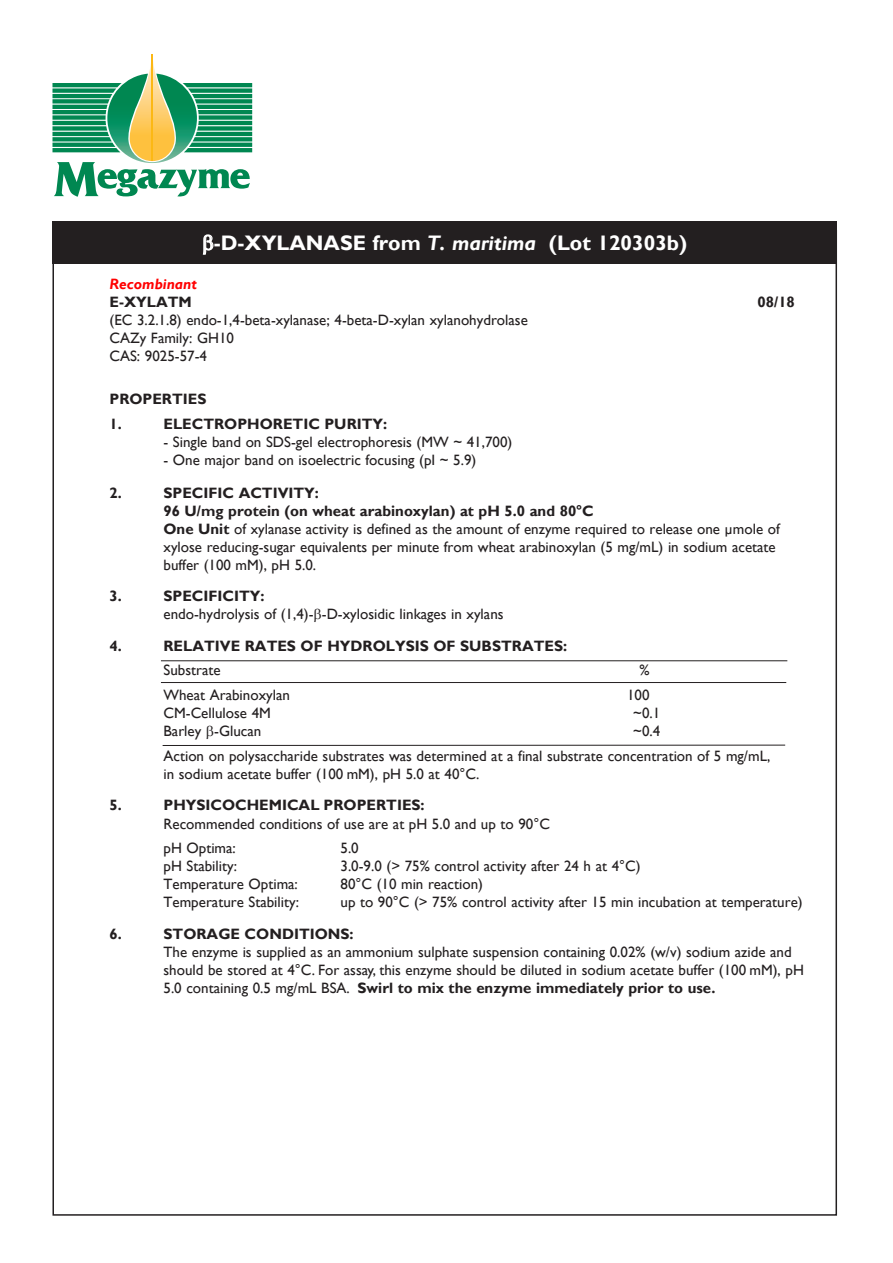
<style>
.page{position:relative;width:893px;height:1263px;background:#fff}
.page>*{position:absolute;margin:0;border:0;box-sizing:border-box;transform-origin:0 0}
.t1{font:700 21px "Gill Sans";color:#fff}
.t2{font:15px/18px "Gill Sans";color:#231f20}
.t3{font:700 15px "Gill Sans";color:#231f20}
.t4{font:italic 700 15px "Gill Sans";color:#f00}
.s1{font-style:italic}
.s2{font-weight:700}
</style>
<div class="page">
<div style="left:53px;top:221px;width:784px;height:43px;background:#231f20"></div>
<hr style="left:163px;top:745px;width:622px;height:1px;background:#231f20">
<hr style="left:161px;top:660px;width:626px;height:1px;background:#231f20">
<hr style="left:161px;top:682px;width:625px;height:1px;background:#231f20">
<svg style="left:52px;top:55px;width:200px;height:142px"></svg>
<hr style="left:152px;top:55px;width:1px;height:106px;background:#fcb814">
<svg style="left:202px;top:234px;width:12px;height:21px"></svg>
<p class="t1" style="left:214px;top:230px;width:475px">-D-XYLANASE from <span class="s1">T. maritima</span> (Lot 120303b)</p>
<p class="t4" style="left:109px;top:275px;width:89px">Recombinant</p>
<p class="t3" style="left:109px;top:293px;width:84px">E-XYLATM</p>
<p class="t3" style="left:757px;top:293px;width:39px">08/18</p>
<p class="t2" style="left:109px;top:311px;width:420px">(EC 3.2.1.8) endo-1,4-beta-xylanase; 4-beta-D-xylan xylanohydrolase</p>
<p class="t2" style="left:109px;top:329px;width:126px">CAZy Family: GH10</p>
<p class="t2" style="left:109px;top:347px;width:99px">CAS: 9025-57-4</p>
<p class="t3" style="left:109px;top:390px;width:99px">PROPERTIES</p>
<p class="t3" style="left:109px;top:415px;width:14px">1.</p>
<p class="t3" style="left:163px;top:415px;width:225px">ELECTROPHORETIC PURITY:</p>
<p class="t2" style="left:163px;top:433px;width:350px">- Single band on SDS-gel electrophoresis (MW ~ 41,700)</p>
<p class="t2" style="left:163px;top:451px;width:314px">- One major band on isoelectric focusing (pI ~ 5.9)</p>
<p class="t3" style="left:109px;top:484px;width:14px">2.</p>
<p class="t3" style="left:163px;top:484px;width:157px">SPECIFIC ACTIVITY:</p>
<p class="t3" style="left:163px;top:502px;width:432px">96 U/mg protein (on wheat arabinoxylan) at pH 5.0 and 80°C</p>
<p class="t2" style="left:163px;top:520px;width:618px"><span class="s2">One Unit</span> of xylanase activity is defined as the amount of enzyme required to release one µmole of xylose reducing-sugar equivalents per minute from wheat arabinoxylan (5 mg/mL) in sodium acetate buffer (100 mM), pH 5.0.</p>
<p class="t3" style="left:109px;top:587px;width:14px">3.</p>
<p class="t3" style="left:163px;top:587px;width:103px">SPECIFICITY:</p>
<p class="t2" style="left:163px;top:605px;width:342px">endo-hydrolysis of (1,4)- -D-xylosidic linkages in xylans</p>
<p class="t3" style="left:109px;top:637px;width:14px">4.</p>
<p class="t3" style="left:163px;top:637px;width:405px">RELATIVE RATES OF HYDROLYSIS OF SUBSTRATES:</p>
<p class="t2" style="left:163px;top:662px;width:59px">Substrate</p>
<p class="t2" style="left:639px;top:662px;width:12px">%</p>
<p class="t2" style="left:163px;top:686px;width:128px">Wheat Arabinoxylan</p>
<p class="t2" style="left:627px;top:686px;width:24px">100</p>
<p class="t2" style="left:163px;top:704px;width:109px">CM-Cellulose 4M</p>
<p class="t2" style="left:633px;top:704px;width:29px">~0.1</p>
<p class="t2" style="left:163px;top:722px;width:99px">Barley -Glucan</p>
<p class="t2" style="left:633px;top:722px;width:29px">~0.4</p>
<p class="t2" style="left:163px;top:747px;width:608px">Action on polysaccharide substrates was determined at a final substrate concentration of 5 mg/mL, in sodium acetate buffer (100 mM), pH 5.0 at 40°C.</p>
<p class="t3" style="left:109px;top:796px;width:14px">5.</p>
<p class="t3" style="left:163px;top:796px;width:263px">PHYSICOCHEMICAL PROPERTIES:</p>
<p class="t2" style="left:163px;top:815px;width:388px">Recommended conditions of use are at pH 5.0 and up to 90°C</p>
<p class="t2" style="left:163px;top:839px;width:74px">pH Optima:</p>
<p class="t2" style="left:340px;top:839px;width:20px">5.0</p>
<p class="t2" style="left:163px;top:857px;width:75px">pH Stability:</p>
<p class="t2" style="left:340px;top:857px;width:302px">3.0-9.0 (&gt; 75% control activity after 24 h at 4°C)</p>
<p class="t2" style="left:163px;top:875px;width:136px">Temperature Optima:</p>
<p class="t2" style="left:340px;top:875px;width:144px">80°C (10 min reaction)</p>
<p class="t2" style="left:163px;top:893px;width:137px">Temperature Stability:</p>
<p class="t2" style="left:340px;top:893px;width:464px">up to 90°C (&gt; 75% control activity after 15 min incubation at temperature)</p>
<p class="t3" style="left:109px;top:925px;width:14px">6.</p>
<p class="t3" style="left:163px;top:925px;width:192px">STORAGE CONDITIONS:</p>
<p class="t2" style="left:163px;top:943px;width:642px">The enzyme is supplied as an ammonium sulphate suspension containing 0.02% (w/v) sodium azide and should be stored at 4°C. For assay, this enzyme should be diluted in sodium acetate buffer (100 mM), pH<br>5.0 containing 0.5 mg/mL BSA. <span class="s2">Swirl to mix the enzyme immediately prior to use.</span></p>
</div>
